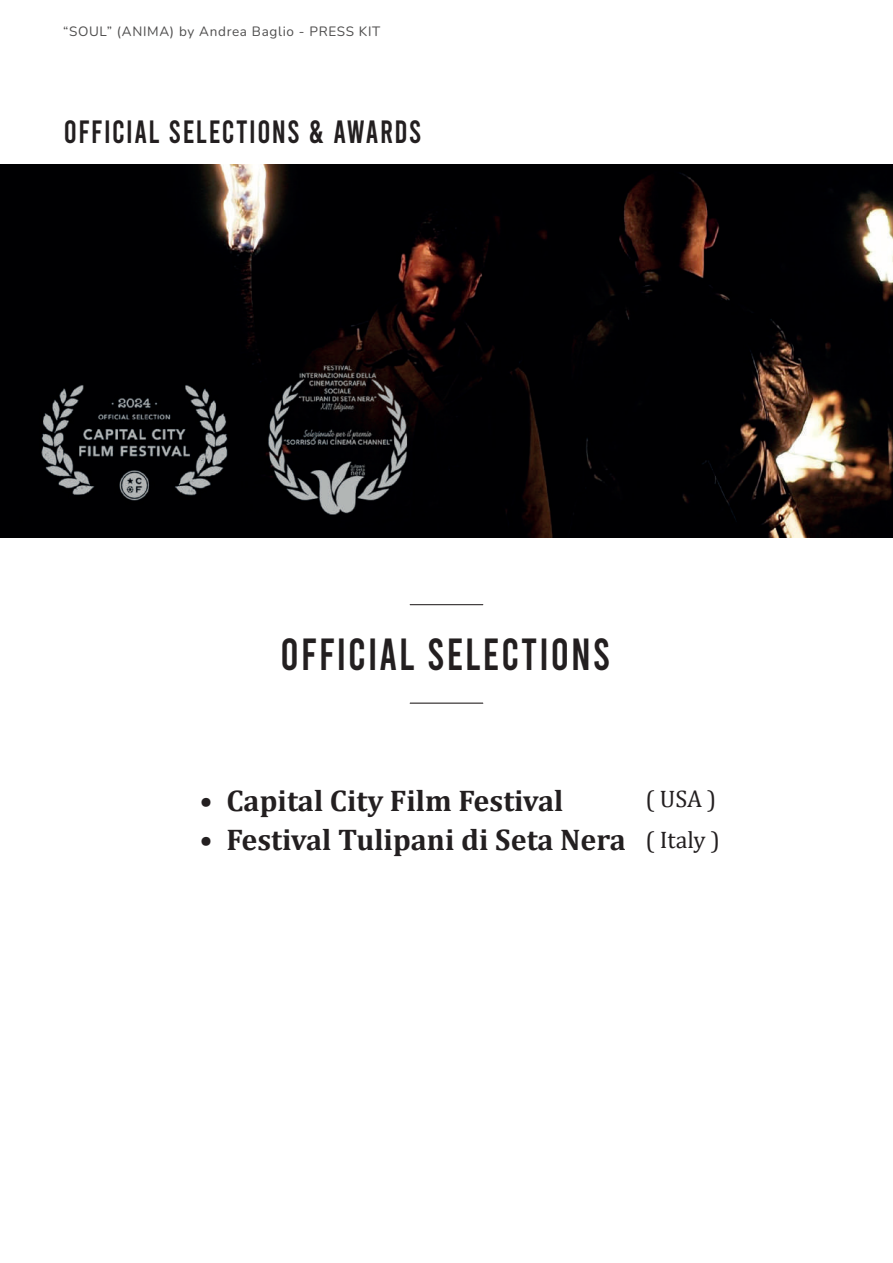
<style>
.page{position:relative;width:893px;height:1263px;background:#fff}
.page>*{position:absolute;margin:0;border:0;box-sizing:border-box;transform-origin:0 0}
.t1{font:44.85px "Bebas";letter-spacing:.05em;color:#231f20;scale:.93 1}
.t2{font:32.1px "Bebas";letter-spacing:.05em;color:#231f20;scale:.93 1}
.t3{font:700 30px/39px "Cambria";color:#231f20}
.t4{font:24px/40.5px "Cambria";color:#231f20}
.t5{font:200 13.5px "Nunito";letter-spacing:.05em;color:#4f4e4e}
</style>
<div class="page">
<hr style="left:410px;top:604px;width:73px;height:1px;background:#231f20">
<hr style="left:410px;top:703px;width:73px;height:1px;background:#231f20">
<img style="left:0;top:164px;width:893px;height:373px">
<p class="t5" style="left:63px;top:22px;width:319px">“SOUL” (ANIMA) by Andrea Baglio - PRESS KIT</p>
<p class="t2" style="left:64px;top:116px;width:386px">OFFICIAL SELECTIONS &amp; AWARDS</p>
<h1 class="t1" style="left:281px;top:632px;width:356px">OFFICIAL SELECTIONS</h1>
<p class="t3" style="left:199px;top:780px;width:15px">• •</p>
<p class="t4" style="left:645px;top:778px;width:76px">( USA ) ( Italy )</p>
<p class="t3" style="left:226px;top:780px;width:401px">Capital City Film Festival<br>Festival Tulipani di Seta Nera</p>
</div>
